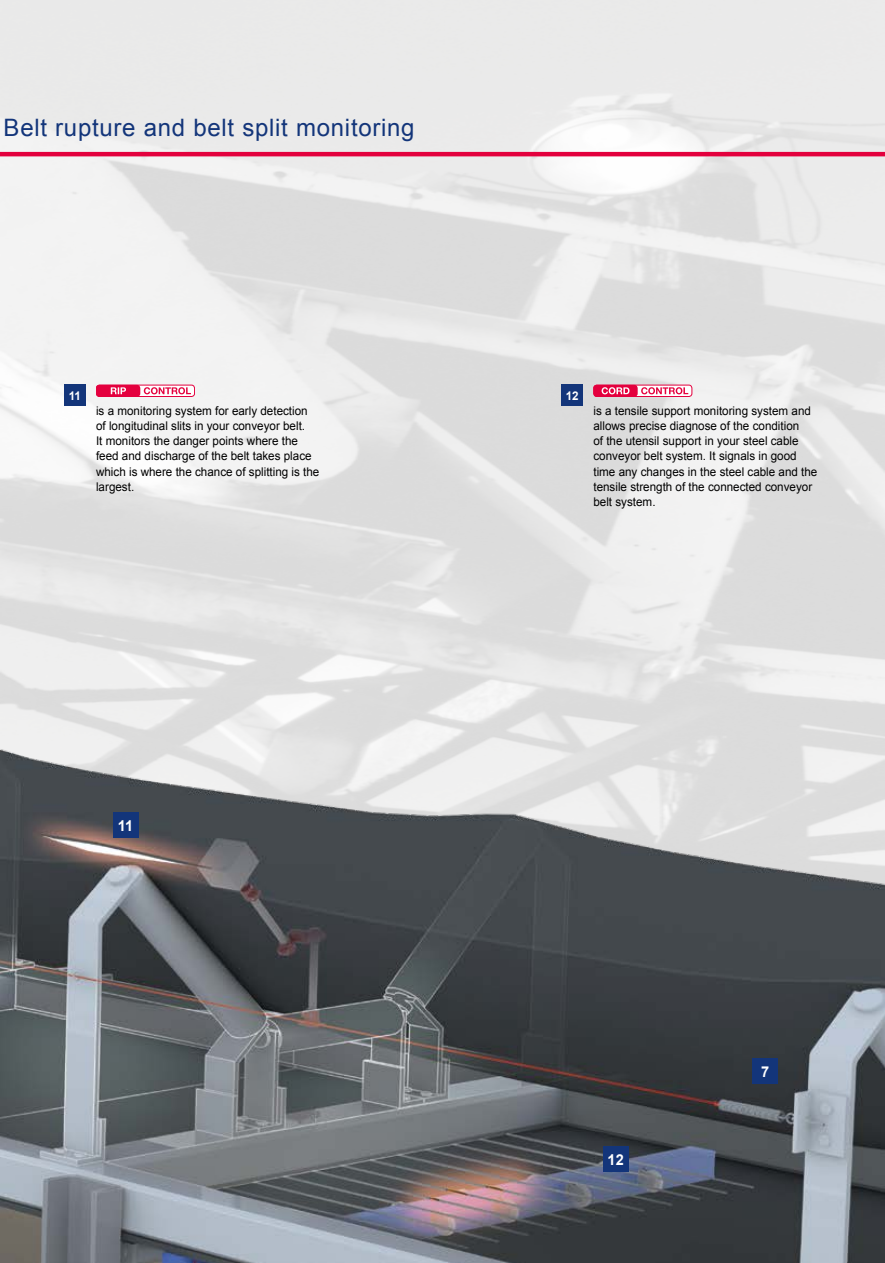
<style>
.page{position:relative;width:885px;height:1263px;background:#fff}
.page>*{position:absolute;margin:0;border:0;box-sizing:border-box;transform-origin:0 0}
.t1{font:24px "Arial";letter-spacing:.03em;color:#13357a}
.t2{font:700 15px "Arial";color:#fff}
.t3{font:12px/15.1px "Arial";color:#000}
.t4{font:700 12px "Arial";color:#fff}
</style>
<div class="page">
<svg style="left:0;top:0;width:884px;height:218px"></svg>
<img style="left:0;top:218px;width:884px;height:1045px">
<div style="left:752px;top:1058px;width:25px;height:26px;background:#13357a"></div>
<div style="left:113px;top:813px;width:25px;height:25px;background:#13357a"></div>
<div style="left:603px;top:1146px;width:25px;height:26px;background:#13357a"></div>
<div style="left:64px;top:385px;width:21px;height:21px;background:#13357a"></div>
<div style="left:561px;top:385px;width:22px;height:21px;background:#13357a"></div>
<hr style="left:0;top:152px;width:884px;height:4px;background:#e3003d">
<svg style="left:96px;top:385px;width:98px;height:11px"></svg>
<div style="left:96px;top:385px;width:99px;height:12px;border:1px solid #e4003e;border-radius:3px"></div>
<div style="left:96px;top:385px;width:44px;height:12px;background:#e4003e;border-radius:3px"></div>
<svg style="left:111px;top:387px;width:15px;height:7px"></svg>
<svg style="left:144px;top:387px;width:47px;height:7px"></svg>
<svg style="left:593px;top:385px;width:98px;height:11px"></svg>
<div style="left:593px;top:385px;width:99px;height:12px;border:1px solid #e4003e;border-radius:3px"></div>
<div style="left:593px;top:385px;width:44px;height:12px;background:#e4003e;border-radius:3px"></div>
<svg style="left:601px;top:387px;width:28px;height:7px"></svg>
<svg style="left:641px;top:387px;width:47px;height:7px"></svg>
<h1 class="t1" style="left:4px;top:111px;width:412px">Belt rupture and belt split monitoring</h1>
<p class="t4" style="left:69px;top:388px;width:14px">11</p>
<p class="t3" style="left:96px;top:403px;width:225px">is a monitoring system for early detection of longitudinal slits in your conveyor belt.<br>It monitors the danger points where the feed and discharge of the belt takes place which is where the chance of splitting is the largest.</p>
<p class="t2" style="left:118px;top:816px;width:17px">11</p>
<p class="t4" style="left:565px;top:388px;width:14px">12</p>
<p class="t3" style="left:593px;top:403px;width:225px">is a tensile support monitoring system and allows precise diagnose of the condition<br>of the utensil support in your steel cable conveyor belt system. It signals in good time any changes in the steel cable and the tensile strength of the connected conveyor belt system.</p>
<p class="t2" style="left:607px;top:1149px;width:18px">12</p>
<p class="t2" style="left:761px;top:1061px;width:10px">7</p>
</div>
